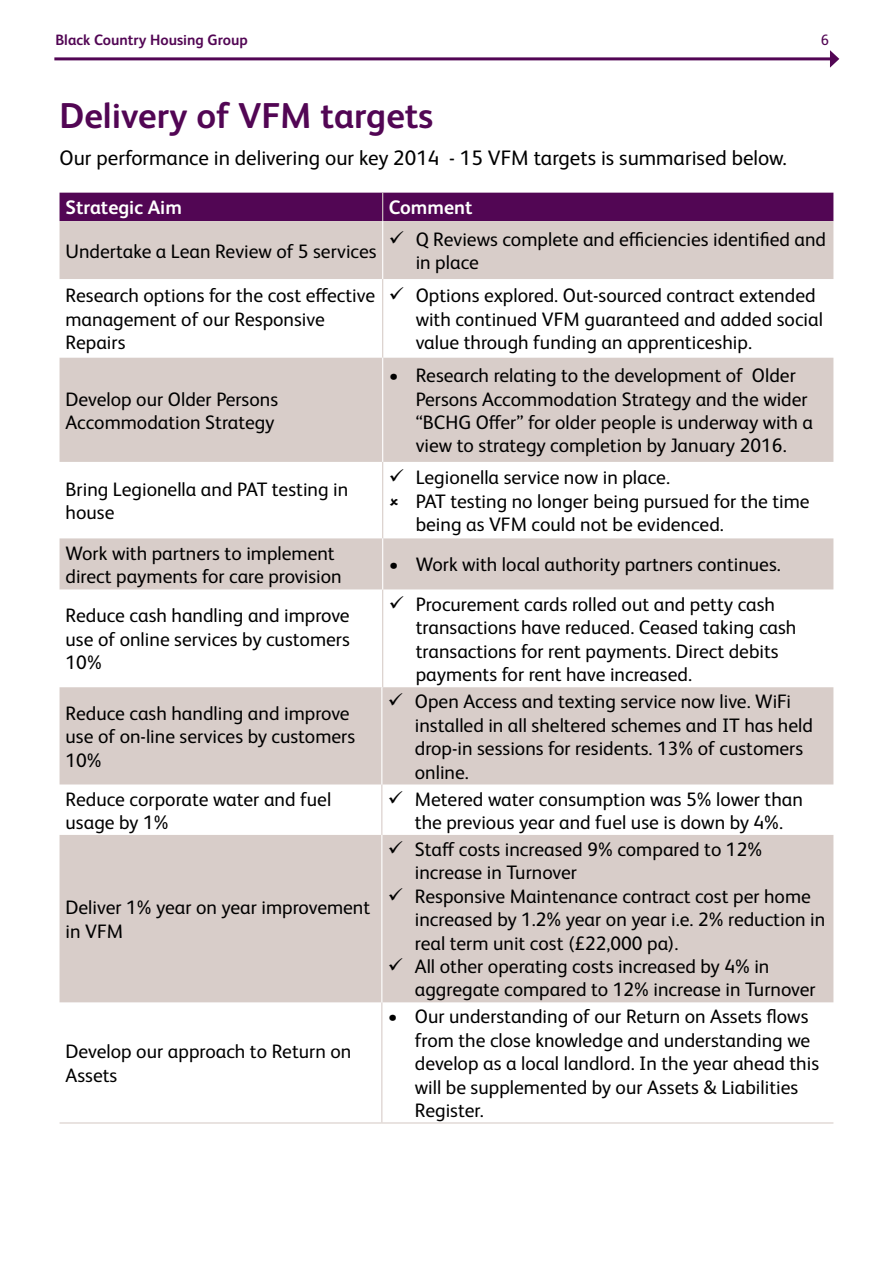
<style>
.page{position:relative;width:893px;height:1263px;background:#fff}
.page>*{position:absolute;margin:0;border:0;box-sizing:border-box;transform-origin:0 0}
.t1{font:700 36px "FS Albert Pro";color:#520654}
.t2{font:21px "FS Albert Pro";color:#000}
.t3{font:19.5px/23.4px "FS Albert Pro";color:#000}
.t4{font:700 19.5px "FS Albert Pro";color:#fff}
.t5{font:700 15px "FS Albert Pro";color:#520654}
.t6{font:15px "FS Albert Pro";color:#520654}
</style>
<div class="page">
<svg style="left:60px;top:221px;width:773px;height:368px;fill:#d8cdc9"></svg>
<div style="left:60px;top:193px;width:773px;height:28px;background:#520654"></div>
<hr style="left:382px;top:279px;width:1px;height:79px;background:#d8cdc9">
<hr style="left:382px;top:462px;width:1px;height:76px;background:#d8cdc9">
<hr style="left:382px;top:589px;width:1px;height:98px;background:#d8cdc9">
<hr style="left:382px;top:221px;width:1px;height:58px;background:#fff">
<hr style="left:382px;top:358px;width:1px;height:104px;background:#fff">
<hr style="left:382px;top:538px;width:1px;height:51px;background:#fff">
<svg style="left:60px;top:687px;width:773px;height:315px;fill:#d8cdc9"></svg>
<hr style="left:60px;top:1122px;width:322px;height:1px;background:#d8cdc9">
<hr style="left:382px;top:1122px;width:451px;height:1px;background:#d8cdc9">
<hr style="left:381px;top:784px;width:1px;height:51px;background:#d8cdc9">
<hr style="left:381px;top:1002px;width:1px;height:120px;background:#d8cdc9">
<hr style="left:381px;top:687px;width:1px;height:97px;background:#fff">
<hr style="left:381px;top:835px;width:1px;height:167px;background:#fff">
<hr style="left:54px;top:57px;width:779px;height:3px;background:#520654">
<svg style="left:830px;top:50px;width:9px;height:18px"></svg>
<svg style="left:390px;top:231px;width:13px;height:12px"></svg>
<svg style="left:390px;top:287px;width:13px;height:13px"></svg>
<svg style="left:390px;top:469px;width:13px;height:13px"></svg>
<svg style="left:390px;top:498px;width:8px;height:7px"></svg>
<svg style="left:389px;top:693px;width:13px;height:13px"></svg>
<svg style="left:389px;top:790px;width:13px;height:13px"></svg>
<svg style="left:389px;top:841px;width:13px;height:12px"></svg>
<svg style="left:389px;top:887px;width:13px;height:13px"></svg>
<svg style="left:389px;top:958px;width:13px;height:12px"></svg>
<p class="t5" style="left:55px;top:29px;width:194px">Black Country Housing Group</p>
<p class="t6" style="left:821px;top:29px;width:10px">6</p>
<h1 class="t1" style="left:60px;top:90px;width:375px">Delivery of VFM targets</h1>
<p class="t2" style="left:60px;top:143px;width:729px">Our performance in delivering our key 2014 - 15 VFM targets is summarised below.</p>
<p class="t4" style="left:66px;top:193px;width:118px">Strategic Aim</p>
<p class="t4" style="left:389px;top:193px;width:85px">Comment</p>
<p class="t3" style="left:66px;top:238px;width:313px">Undertake a Lean Review of 5 services</p>
<p class="t3" style="left:416px;top:226px;width:412px">Q Reviews complete and efficiencies identified and in place</p>
<p class="t3" style="left:66px;top:283px;width:311px">Research options for the cost effective management of our Responsive<br>Repairs</p>
<p class="t3" style="left:416px;top:283px;width:409px">Options explored. Out-sourced contract extended with continued VFM guaranteed and added social value through funding an apprenticeship.</p>
<p class="t3" style="left:66px;top:386px;width:214px">Develop our Older Persons<br>Accommodation Strategy</p>
<p class="t3" style="left:416px;top:362px;width:399px;text-indent:-27px">• Research relating to the development of Older Persons Accommodation Strategy and the wider “BCHG Offer” for older people is underway with a view to strategy completion by January 2016.</p>
<p class="t3" style="left:66px;top:476px;width:284px">Bring Legionella and PAT testing in house</p>
<p class="t3" style="left:416px;top:464px;width:395px">Legionella service now in place.<br>PAT testing no longer being pursued for the time being as VFM could not be evidenced.</p>
<p class="t3" style="left:66px;top:540px;width:278px">Work with partners to implement direct payments for care provision</p>
<p class="t3" style="left:389px;top:552px;width:394px">• Work with local authority partners continues.</p>
<p class="t3" style="left:66px;top:603px;width:286px;text-align:justify">Reduce cash handling and improve use of online services by customers 10%</p>
<p class="t3" style="left:416px;top:591px;width:382px">Procurement cards rolled out and petty cash transactions have reduced. Ceased taking cash transactions for rent payments. Direct debits payments for rent have increased.</p>
<p class="t3" style="left:66px;top:700px;width:291px">Reduce cash handling and improve use of on-line services by customers<br>10%</p>
<p class="t3" style="left:415px;top:688px;width:400px">Open Access and texting service now live. WiFi installed in all sheltered schemes and IT has held drop-in sessions for residents. 13% of customers online.</p>
<p class="t3" style="left:66px;top:786px;width:267px">Reduce corporate water and fuel usage by 1%</p>
<p class="t3" style="left:415px;top:786px;width:390px">Metered water consumption was 5% lower than the previous year and fuel use is down by 4%.</p>
<p class="t3" style="left:66px;top:894px;width:306px">Deliver 1% year on year improvement in VFM</p>
<p class="t3" style="left:66px;top:1038px;width:287px">Develop our approach to Return on<br>Assets</p>
<p class="t3" style="left:415px;top:836px;width:412px">Staff costs increased 9% compared to 12% increase in Turnover<br>Responsive Maintenance contract cost per home increased by 1.2% year on year i.e. 2% reduction in real term unit cost (£22,000 pa).<br>All other operating costs increased by 4% in aggregate compared to 12% increase in Turnover</p>
<p class="t3" style="left:415px;top:1003px;width:406px;text-indent:-27px">• Our understanding of our Return on Assets flows from the close knowledge and understanding we develop as a local landlord. In the year ahead this will be supplemented by our Assets &amp; Liabilities Register.</p>
</div>
